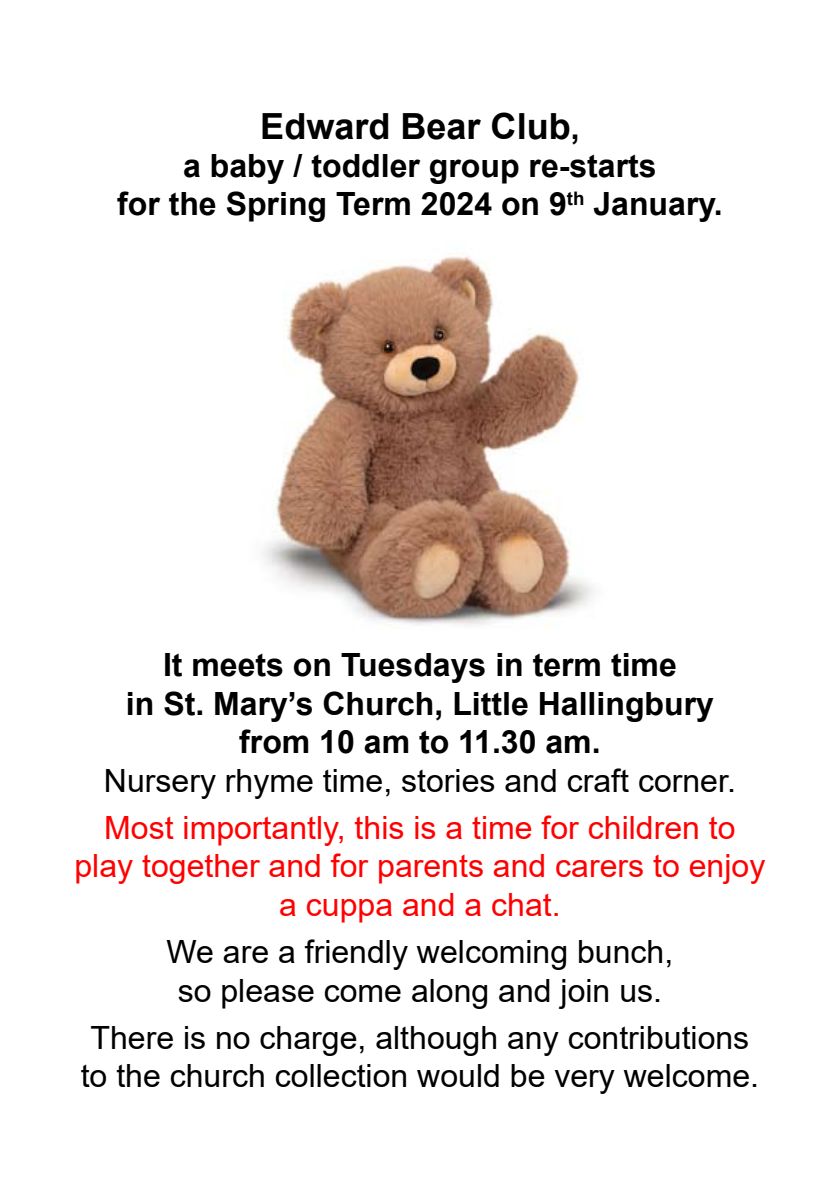
<style>
.page{position:relative;width:840px;height:1191px;background:#fff}
.page>*{position:absolute;margin:0;border:0;box-sizing:border-box;transform-origin:0 0}
.t1{font:700 36px "Arial";color:#000}
.t2{font:700 32px/38.4px "Arial";color:#000;text-align:center}
.t3{font:32px/38.4px "Arial";color:#000;text-align:center}
.t4{font:32px/38.4px "Arial";color:#f00;text-align:center}
.s1{font-size:32px}
.s2{font-weight:400}
</style>
<div class="page">
<img style="left:263px;top:256px;width:331px;height:371px">
<p class="t1" style="left:260px;top:100px;width:320px">Edward Bear Club<span class="s1">,</span></p>
<p class="t2" style="left:117px;top:147px;width:607px">a baby / toddler group re-starts<br>for the Spring Term 2024 on 9<sup>th</sup> January.</p>
<p class="t2" style="left:104px;top:646px;width:633px">It meets on Tuesdays in term time<br>in St. Mary’s Church, Little Hallingbury from 10 am to 11.30 am.<br><span class="s2">Nursery rhyme time, stories and craft corner.</span></p>
<p class="t4" style="left:74px;top:808px;width:692px">Most importantly, this is a time for children to play together and for parents and carers to enjoy a cuppa and a chat.</p>
<p class="t3" style="left:166px;top:932px;width:508px">We are a friendly welcoming bunch, so please come along and join us.</p>
<p class="t3" style="left:81px;top:1018px;width:679px">There is no charge, although any contributions to the church collection would be very welcome.</p>
</div>
